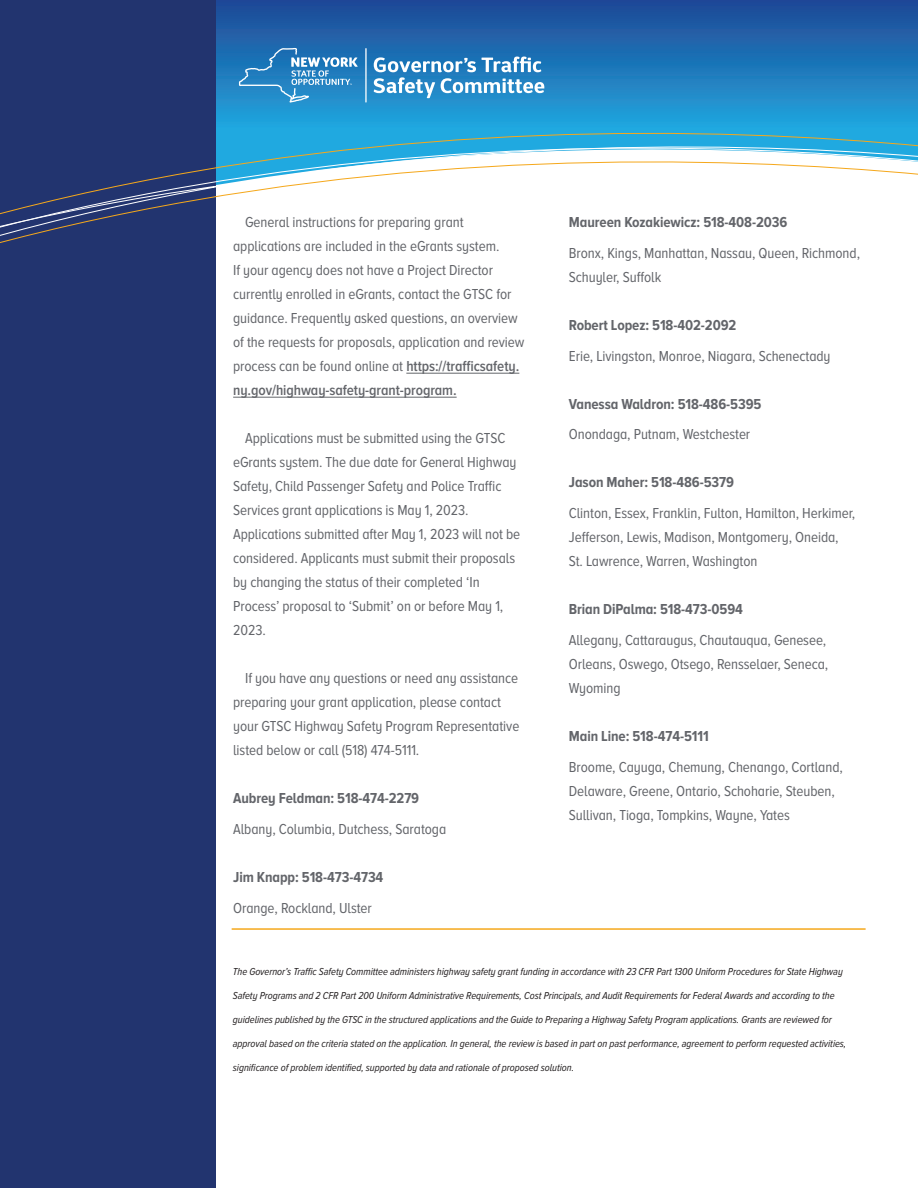
<style>
.page{position:relative;width:918px;height:1188px;background:#fff}
.page>*{position:absolute;margin:0;border:0;box-sizing:border-box;transform-origin:0 0}
.Body_Text{font:15px/24px "Proxima Nova A Cond";letter-spacing:-.005em;color:#63656a}
.Bold_Super_Subs{font:700 15px "Proxima Nova A Cond";letter-spacing:-.005em;color:#63656a}
.Body_Text-2{font:italic 10.5px "Proxima Nova A Cond";letter-spacing:-.005em;color:#231f20}
.s1{font-weight:600}
</style>
<div class="page">
<svg style="left:215px;top:0;width:703px;height:133px;background:#1f75b8"></svg>
<div style="left:0;top:0;width:215px;height:1188px;background:#22346f"></div>
<svg style="left:0;top:133px;width:918px;height:117px"></svg>
<svg style="left:374px;top:57px;width:170px;height:41px"></svg>
<hr style="left:365px;top:48px;width:2px;height:55px;background:#fff">
<svg style="left:239px;top:48px;width:119px;height:55px;background:#3d8ec7"></svg>
<hr style="left:406px;top:373px;width:113px;height:1px;background:#63656a">
<hr style="left:233px;top:397px;width:224px;height:1px;background:#63656a">
<hr style="left:232px;top:928px;width:634px;height:2px;background:#f5a81c">
<p class="Body_Text" style="left:233px;top:210px;width:293px;text-indent:12px">General instructions for preparing grant applications are included in the eGrants system.<br>If your agency does not have a Project Director currently enrolled in eGrants, contact the GTSC for guidance. Frequently asked questions, an overview of the requests for proposals, application and review process can be found online at <span class="s1">https://trafficsafety. ny.gov/highway-safety-grant-program.</span></p>
<p class="Body_Text" style="left:233px;top:426px;width:289px;text-indent:12px">Applications must be submitted using the GTSC eGrants system. The due date for General Highway Safety, Child Passenger Safety and Police Traffic Services grant applications is May 1, 2023.<br>Applications submitted after May 1, 2023 will not be considered. Applicants must submit their proposals by changing the status of their completed ‘In Process’ proposal to ‘Submit’ on or before May 1, 2023.</p>
<p class="Body_Text" style="left:233px;top:666px;width:288px;text-indent:12px">If you have any questions or need any assistance preparing your grant application, please contact your GTSC Highway Safety Program Representative listed below or call (518) 474-5111.</p>
<p class="Bold_Super_Subs" style="left:233px;top:790px;width:188px">Aubrey Feldman: 518-474-2279</p>
<p class="Body_Text" style="left:233px;top:817px;width:215px">Albany, Columbia, Dutchess, Saratoga</p>
<p class="Bold_Super_Subs" style="left:233px;top:869px;width:152px">Jim Knapp: 518-473-4734</p>
<p class="Body_Text" style="left:233px;top:896px;width:140px">Orange, Rockland, Ulster</p>
<p class="Bold_Super_Subs" style="left:569px;top:214px;width:220px">Maureen Kozakiewicz: 518-408-2036</p>
<p class="Body_Text" style="left:569px;top:241px;width:293px">Bronx, Kings, Manhattan, Nassau, Queen, Richmond,<br>Schuyler, Suffolk</p>
<p class="Bold_Super_Subs" style="left:569px;top:317px;width:169px">Robert Lopez: 518-402-2092</p>
<p class="Body_Text" style="left:569px;top:344px;width:263px">Erie, Livingston, Monroe, Niagara, Schenectady</p>
<p class="Bold_Super_Subs" style="left:569px;top:395px;width:194px">Vanessa Waldron: 518-486-5395</p>
<p class="Body_Text" style="left:569px;top:422px;width:183px">Onondaga, Putnam, Westchester</p>
<p class="Bold_Super_Subs" style="left:569px;top:474px;width:167px">Jason Maher: 518-486-5379</p>
<p class="Body_Text" style="left:569px;top:501px;width:288px">Clinton, Essex, Franklin, Fulton, Hamilton, Herkimer,<br>Jefferson, Lewis, Madison, Montgomery, Oneida,</p>
<p class="Body_Text" style="left:569px;top:549px;width:190px">St. Lawrence, Warren, Washington</p>
<p class="Bold_Super_Subs" style="left:569px;top:601px;width:176px">Brian DiPalma: 518-473-0594</p>
<p class="Body_Text" style="left:569px;top:628px;width:261px">Allegany, Cattaraugus, Chautauqua, Genesee,<br>Orleans, Oswego, Otsego, Rensselaer, Seneca,<br>Wyoming</p>
<p class="Bold_Super_Subs" style="left:569px;top:728px;width:141px">Main Line: 518-474-5111</p>
<p class="Body_Text" style="left:569px;top:755px;width:276px">Broome, Cayuga, Chemung, Chenango, Cortland,<br>Delaware, Greene, Ontario, Schoharie, Steuben,<br>Sullivan, Tioga, Tompkins, Wayne, Yates</p>
<p class="Body_Text-2" style="left:233px;top:966px;width:611px">The Governor’s Traffic Safety Committee administers highway safety grant funding in accordance with 23 CFR Part 1300 Uniform Procedures for State Highway</p>
<p class="Body_Text-2" style="left:233px;top:990px;width:603px">Safety Programs and 2 CFR Part 200 Uniform Administrative Requirements, Cost Principals, and Audit Requirements for Federal Awards and according to the</p>
<p class="Body_Text-2" style="left:233px;top:1014px;width:601px">guidelines published by the GTSC in the structured applications and the Guide to Preparing a Highway Safety Program applications. Grants are reviewed for</p>
<p class="Body_Text-2" style="left:233px;top:1038px;width:615px">approval based on the criteria stated on the application. In general, the review is based in part on past performance, agreement to perform requested activities,</p>
<p class="Body_Text-2" style="left:233px;top:1062px;width:343px">significance of problem identified, supported by data and rationale of proposed solution.</p>
</div>
